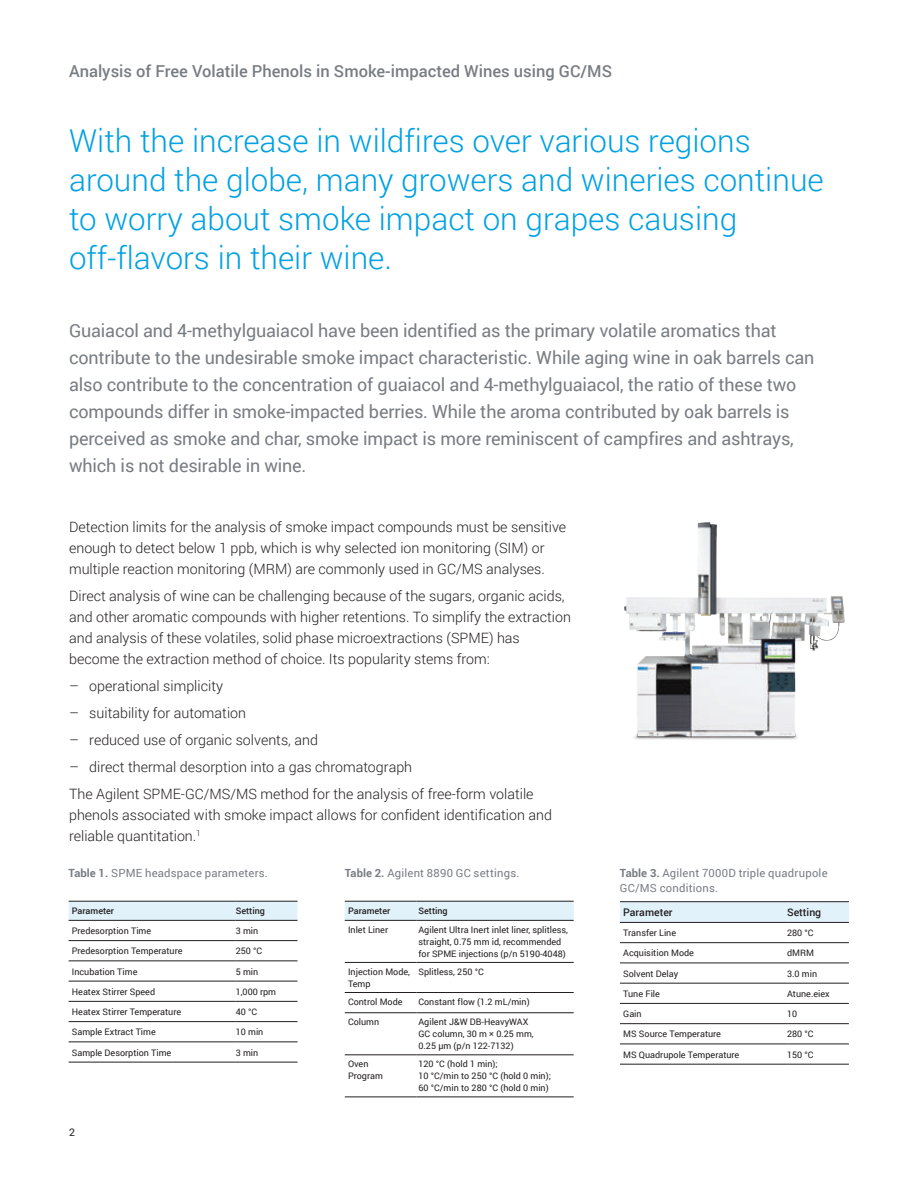
<style>
.page{position:relative;width:918px;height:1188px;background:#fff}
.page>*{position:absolute;margin:0;border:0;box-sizing:border-box;transform-origin:0 0}
.t1{font:300 31.5px/39px "Roboto";color:#00a1e3}
.t2{font:18px/27px "Roboto";letter-spacing:-.01em;color:#787d83}
.t3{font:500 16.5px "Roboto";color:#787d83}
.t4{font:300 14.25px/21px "Roboto";color:#231f20}
.t5{font:11.25px/15px "Roboto";letter-spacing:.02em;color:#787d83}
.t6{font:500 10.5px "Roboto";color:#231f20}
.t7{font:10.5px "Roboto";color:#231f20}
.t8{font:9px/12px "Roboto";color:#231f20}
.t9{font:500 9px "Roboto";color:#231f20}
.s1{font-weight:700}
</style>
<div class="page">
<img style="left:624px;top:522px;width:221px;height:218px">
<div style="left:69px;top:902px;width:229px;height:18px;background:#e1f2fb"></div>
<hr style="left:69px;top:920px;width:167px;height:1px;background:#231f20">
<hr style="left:69px;top:940px;width:167px;height:1px;background:#231f20">
<hr style="left:236px;top:920px;width:62px;height:1px;background:#231f20">
<hr style="left:236px;top:940px;width:62px;height:1px;background:#231f20">
<hr style="left:69px;top:961px;width:167px;height:1px;background:#231f20">
<hr style="left:69px;top:981px;width:167px;height:1px;background:#231f20">
<hr style="left:69px;top:1001px;width:167px;height:1px;background:#231f20">
<hr style="left:69px;top:1021px;width:167px;height:1px;background:#231f20">
<hr style="left:69px;top:1042px;width:167px;height:1px;background:#231f20">
<hr style="left:69px;top:1062px;width:167px;height:1px;background:#231f20">
<hr style="left:236px;top:961px;width:62px;height:1px;background:#231f20">
<hr style="left:236px;top:981px;width:62px;height:1px;background:#231f20">
<hr style="left:236px;top:1001px;width:62px;height:1px;background:#231f20">
<hr style="left:236px;top:1021px;width:62px;height:1px;background:#231f20">
<hr style="left:236px;top:1042px;width:62px;height:1px;background:#231f20">
<hr style="left:236px;top:1062px;width:62px;height:1px;background:#231f20">
<hr style="left:69px;top:901px;width:167px;height:1px;background:#231f20">
<hr style="left:236px;top:901px;width:62px;height:1px;background:#231f20">
<svg style="left:620px;top:902px;width:229px;height:20px;background:#deeff7"></svg>
<hr style="left:620px;top:922px;width:167px;height:1px;background:#231f20">
<hr style="left:620px;top:942px;width:167px;height:1px;background:#231f20">
<hr style="left:787px;top:922px;width:62px;height:1px;background:#231f20">
<hr style="left:787px;top:942px;width:62px;height:1px;background:#231f20">
<hr style="left:620px;top:963px;width:167px;height:1px;background:#231f20">
<hr style="left:620px;top:983px;width:167px;height:1px;background:#231f20">
<hr style="left:620px;top:1003px;width:167px;height:1px;background:#231f20">
<hr style="left:620px;top:1023px;width:167px;height:1px;background:#231f20">
<hr style="left:620px;top:1044px;width:167px;height:1px;background:#231f20">
<hr style="left:620px;top:1064px;width:167px;height:1px;background:#231f20">
<hr style="left:787px;top:963px;width:62px;height:1px;background:#231f20">
<hr style="left:787px;top:983px;width:62px;height:1px;background:#231f20">
<hr style="left:787px;top:1003px;width:62px;height:1px;background:#231f20">
<hr style="left:787px;top:1023px;width:62px;height:1px;background:#231f20">
<hr style="left:787px;top:1044px;width:62px;height:1px;background:#231f20">
<hr style="left:787px;top:1064px;width:62px;height:1px;background:#231f20">
<hr style="left:620px;top:901px;width:167px;height:1px;background:#231f20">
<hr style="left:787px;top:901px;width:62px;height:1px;background:#231f20">
<div style="left:345px;top:902px;width:229px;height:18px;background:#e1f2fb"></div>
<hr style="left:345px;top:920px;width:71px;height:1px;background:#231f20">
<hr style="left:345px;top:962px;width:71px;height:1px;background:#231f20">
<hr style="left:416px;top:920px;width:158px;height:1px;background:#231f20">
<hr style="left:416px;top:962px;width:158px;height:1px;background:#231f20">
<hr style="left:345px;top:992px;width:71px;height:1px;background:#231f20">
<hr style="left:345px;top:1012px;width:71px;height:1px;background:#231f20">
<hr style="left:345px;top:1055px;width:71px;height:1px;background:#231f20">
<hr style="left:345px;top:1097px;width:71px;height:1px;background:#231f20">
<hr style="left:416px;top:992px;width:158px;height:1px;background:#231f20">
<hr style="left:416px;top:1012px;width:158px;height:1px;background:#231f20">
<hr style="left:416px;top:1055px;width:158px;height:1px;background:#231f20">
<hr style="left:416px;top:1097px;width:158px;height:1px;background:#231f20">
<hr style="left:345px;top:901px;width:71px;height:1px;background:#231f20">
<hr style="left:416px;top:901px;width:158px;height:1px;background:#231f20">
<p class="t3" style="left:69px;top:60px;width:545px">Analysis of Free Volatile Phenols in Smoke-impacted Wines using GC/MS</p>
<h1 class="t1" style="left:69px;top:120px;width:756px">With the increase in wildfires over various regions around the globe, many growers and wineries continue to worry about smoke impact on grapes causing off‑flavors in their wine.</h1>
<p class="t2" style="left:69px;top:316px;width:747px">Guaiacol and 4-methylguaiacol have been identified as the primary volatile aromatics that contribute to the undesirable smoke impact characteristic. While aging wine in oak barrels can also contribute to the concentration of guaiacol and 4-methylguaiacol, the ratio of these two compounds differ in smoke-impacted berries. While the aroma contributed by oak barrels is perceived as smoke and char, smoke impact is more reminiscent of campfires and ashtrays, which is not desirable in wine.</p>
<p class="t4" style="left:69px;top:516px;width:499px">Detection limits for the analysis of smoke impact compounds must be sensitive enough to detect below 1 ppb, which is why selected ion monitoring (SIM) or multiple reaction monitoring (MRM) are commonly used in GC/MS analyses.</p>
<p class="t4" style="left:69px;top:585px;width:503px">Direct analysis of wine can be challenging because of the sugars, organic acids, and other aromatic compounds with higher retentions. To simplify the extraction and analysis of these volatiles, solid phase microextractions (SPME) has become the extraction method of choice. Its popularity stems from:</p>
<p class="t4" style="left:69px;top:675px;width:155px">– operational simplicity</p>
<p class="t4" style="left:69px;top:702px;width:179px">– suitability for automation</p>
<p class="t4" style="left:69px;top:729px;width:250px">– reduced use of organic solvents, and</p>
<p class="t4" style="left:69px;top:753px;width:466px;line-height:27px">– direct thermal desorption into a gas chromatograph<br>The Agilent SPME-GC/MS/MS method for the analysis of free-form volatile</p>
<p class="t4" style="left:69px;top:804px;width:484px">phenols associated with smoke impact allows for confident identification and reliable quantitation.<sup>1</sup></p>
<p class="t5" style="left:69px;top:865px;width:201px"><span class="s1">Table 1.</span> SPME headspace parameters.</p>
<p class="t9" style="left:72px;top:904px;width:44px">Parameter</p>
<p class="t9" style="left:236px;top:904px;width:31px">Setting</p>
<p class="t8" style="left:72px;top:925px;width:81px">Predesorption Time</p>
<p class="t8" style="left:236px;top:925px;width:24px">3 min</p>
<p class="t8" style="left:72px;top:945px;width:112px">Predesorption Temperature</p>
<p class="t8" style="left:236px;top:945px;width:28px">250 °C</p>
<p class="t8" style="left:72px;top:965px;width:67px">Incubation Time</p>
<p class="t8" style="left:236px;top:965px;width:24px">5 min</p>
<p class="t8" style="left:72px;top:985px;width:85px">Heatex Stirrer Speed</p>
<p class="t8" style="left:236px;top:985px;width:42px">1,000 rpm</p>
<p class="t8" style="left:72px;top:1006px;width:111px">Heatex Stirrer Temperature</p>
<p class="t8" style="left:236px;top:1006px;width:23px">40 °C</p>
<p class="t8" style="left:72px;top:1026px;width:86px">Sample Extract Time</p>
<p class="t8" style="left:236px;top:1026px;width:29px">10 min</p>
<p class="t8" style="left:72px;top:1046px;width:101px">Sample Desorption Time</p>
<p class="t8" style="left:236px;top:1046px;width:24px">3 min</p>
<p class="t7" style="left:69px;top:1125px;width:7px">2</p>
<p class="t5" style="left:345px;top:865px;width:176px"><span class="s1">Table 2.</span> Agilent 8890 GC settings.</p>
<p class="t9" style="left:348px;top:904px;width:44px">Parameter</p>
<p class="t9" style="left:418px;top:904px;width:31px">Setting</p>
<p class="t8" style="left:348px;top:923px;width:42px">Inlet Liner</p>
<p class="t8" style="left:418px;top:923px;width:151px">Agilent Ultra Inert inlet liner, splitless, straight, 0.75 mm id, recommended for SPME injections (p/n 5190-4048)</p>
<p class="t8" style="left:348px;top:966px;width:64px">Injection Mode,<br>Temp</p>
<p class="t8" style="left:418px;top:966px;width:67px">Splitless, 250 °C</p>
<p class="t8" style="left:348px;top:996px;width:56px">Control Mode</p>
<p class="t8" style="left:418px;top:996px;width:113px">Constant flow (1.2 mL/min)</p>
<p class="t8" style="left:348px;top:1016px;width:33px">Column</p>
<p class="t8" style="left:418px;top:1016px;width:117px">Agilent J&amp;W DB-HeavyWAX<br>GC column, 30 m × 0.25 mm,<br>0.25 µm (p/n 122-7132)</p>
<p class="t8" style="left:348px;top:1058px;width:36px">Oven<br>Program</p>
<p class="t8" style="left:418px;top:1058px;width:134px">120 °C (hold 1 min);<br>10 °C/min to 250 °C (hold 0 min);<br>60 °C/min to 280 °C (hold 0 min)</p>
<p class="t5" style="left:620px;top:865px;width:209px"><span class="s1">Table 3.</span> Agilent 7000D triple quadrupole<br>GC/MS conditions.</p>
<p class="t6" style="left:623px;top:905px;width:51px">Parameter</p>
<p class="t6" style="left:787px;top:905px;width:36px">Setting</p>
<p class="t8" style="left:623px;top:927px;width:54px">Transfer Line</p>
<p class="t8" style="left:787px;top:927px;width:28px">280 °C</p>
<p class="t8" style="left:623px;top:947px;width:72px">Acquisition Mode</p>
<p class="t8" style="left:787px;top:947px;width:28px">dMRM</p>
<p class="t8" style="left:623px;top:967px;width:57px">Solvent Delay</p>
<p class="t8" style="left:787px;top:967px;width:32px">3.0 min</p>
<p class="t8" style="left:623px;top:987px;width:38px">Tune File</p>
<p class="t8" style="left:787px;top:987px;width:44px">Atune.eiex</p>
<p class="t8" style="left:623px;top:1008px;width:20px">Gain</p>
<p class="t8" style="left:787px;top:1008px;width:12px">10</p>
<p class="t8" style="left:623px;top:1028px;width:99px">MS Source Temperature</p>
<p class="t8" style="left:787px;top:1028px;width:28px">280 °C</p>
<p class="t8" style="left:623px;top:1048px;width:118px">MS Quadrupole Temperature</p>
<p class="t8" style="left:787px;top:1048px;width:28px">150 °C</p>
</div>
